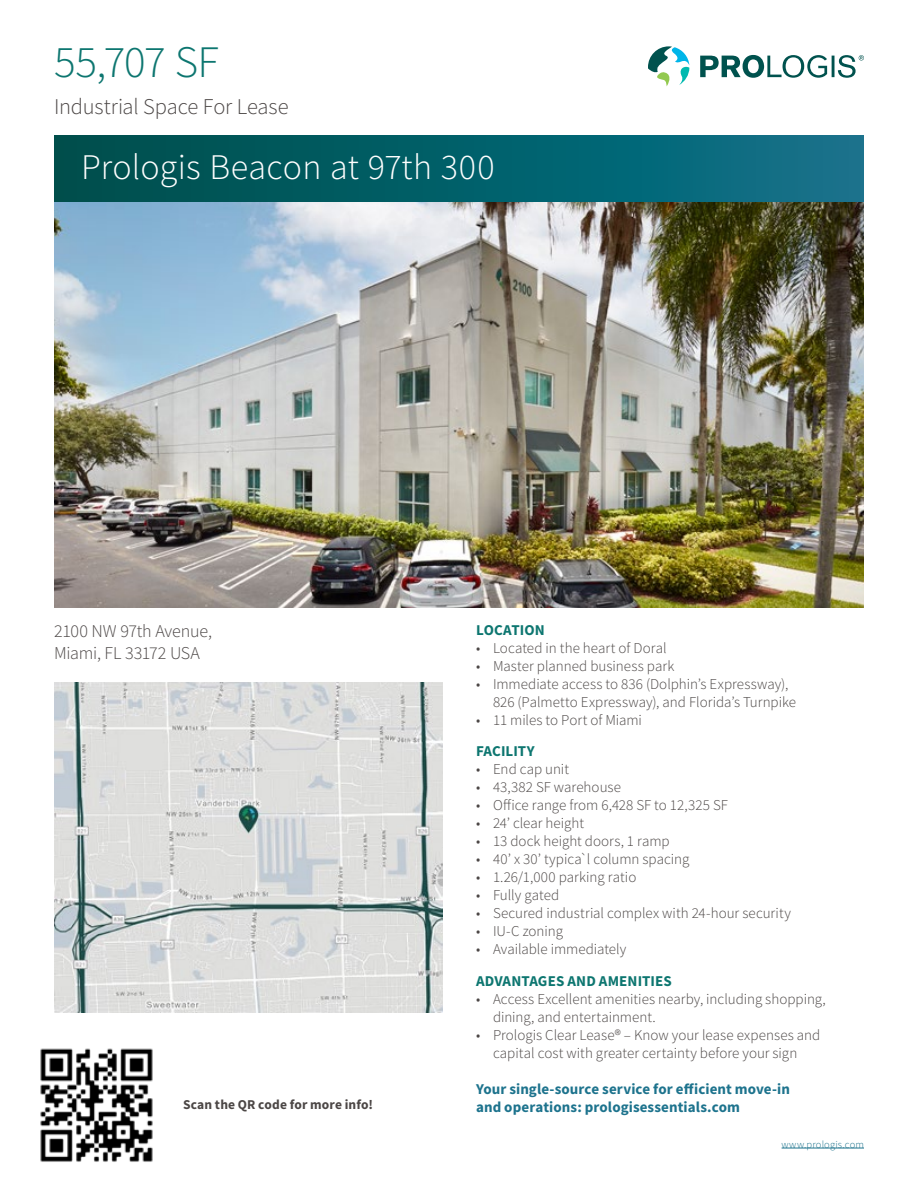
<style>
.page{position:relative;width:918px;height:1188px;background:#fff}
.page>*{position:absolute;margin:0;border:0;box-sizing:border-box;transform-origin:0 0}
.t1{font:300 45px "Source Sans Pro";letter-spacing:-.025em;color:#0d7670}
.t2{font:300 36px "Source Sans Pro";letter-spacing:.005em;color:#fff}
.t3{font:300 22.5px "Source Sans Pro";letter-spacing:-.01em;color:#4b4645}
.t4{font:300 18px/21.6px "Source Sans Pro";letter-spacing:-.01em;color:#4b4645}
.t5{font:300 15px/18px "Source Sans Pro";color:#4b4645}
.t6{font:700 15px "Source Sans Pro";letter-spacing:.005em;color:#1d738d}
.t7{font:700 15px "Source Sans Pro";letter-spacing:.005em;color:#0d7670}
.t8{font:700 13.5px "Source Sans Pro";letter-spacing:.01em;color:#4b4645}
.t9{font:300 10.5px "Source Sans Pro";letter-spacing:.015em;color:#1d738d}
</style>
<div class="page">
<div style="left:54px;top:135px;width:810px;height:67px;background:linear-gradient(to right,#004e49,#0f728b)"></div>
<svg style="left:648px;top:46px;width:41px;height:40px"></svg>
<svg style="left:700px;top:55px;width:164px;height:23px"></svg>
<hr style="left:782px;top:1148px;width:82px;height:1px;background:#1d738d">
<img style="left:54px;top:682px;width:388px;height:330px">
<img style="left:54px;top:202px;width:810px;height:406px">
<img style="left:40px;top:1048px;width:113px;height:114px">
<h1 class="t1" style="left:54px;top:34px;width:166px">55,707 SF</h1>
<h3 class="t3" style="left:54px;top:93px;width:236px">Industrial Space For Lease</h3>
<h2 class="t2" style="left:81px;top:145px;width:415px">Prologis Beacon at 97th 300</h2>
<p class="t4" style="left:54px;top:620px;width:159px">2100 NW 97th Avenue,<br>Miami, FL 33172 USA</p>
<p class="t7" style="left:476px;top:620px;width:70px">LOCATION</p>
<p class="t5" style="left:476px;top:639px;width:192px">• Located in the heart of Doral</p>
<p class="t5" style="left:476px;top:657px;width:200px">• Master planned business park</p>
<p class="t5" style="left:493px;top:675px;width:305px;text-indent:-17px">• Immediate access to 836 (Dolphin’s Expressway),<br>826 (Palmetto Expressway), and Florida’s Turnpike</p>
<p class="t5" style="left:476px;top:711px;width:168px">• 11 miles to Port of Miami</p>
<p class="t7" style="left:476px;top:741px;width:60px">FACILITY</p>
<p class="t5" style="left:476px;top:760px;width:95px">• End cap unit</p>
<p class="t5" style="left:476px;top:778px;width:147px">• 43,382 SF warehouse</p>
<p class="t5" style="left:476px;top:796px;width:254px">• Office range from 6,428 SF to 12,325 SF</p>
<p class="t5" style="left:476px;top:814px;width:110px">• 24’ clear height</p>
<p class="t5" style="left:476px;top:832px;width:195px">• 13 dock height doors, 1 ramp</p>
<p class="t5" style="left:476px;top:850px;width:215px">• 40’ x 30’ typica`l column spacing</p>
<p class="t5" style="left:476px;top:868px;width:162px">• 1.26/1,000 parking ratio</p>
<p class="t5" style="left:476px;top:886px;width:85px">• Fully gated</p>
<p class="t5" style="left:476px;top:904px;width:316px">• Secured industrial complex with 24-hour security</p>
<p class="t5" style="left:476px;top:922px;width:88px">• IU-C zoning</p>
<p class="t5" style="left:476px;top:940px;width:152px">• Available immediately</p>
<p class="t7" style="left:476px;top:971px;width:197px">ADVANTAGES AND AMENITIES</p>
<p class="t5" style="left:493px;top:990px;width:334px;text-indent:-17px">• Access Excellent amenities nearby, including shopping, dining, and entertainment.</p>
<p class="t5" style="left:476px;top:1026px;width:346px;text-align:center">• Prologis Clear Lease® – Know your lease expenses and capital cost with greater certainty before your sign</p>
<p class="t6" style="left:476px;top:1079px;width:316px">Your single-source service for efficient move-in</p>
<p class="t8" style="left:183px;top:1096px;width:191px">Scan the QR code for more info!</p>
<p class="t6" style="left:476px;top:1097px;width:265px">and operations: prologisessentials.com</p>
<p class="t9" style="left:782px;top:1138px;width:84px">www.prologis.com</p>
</div>
